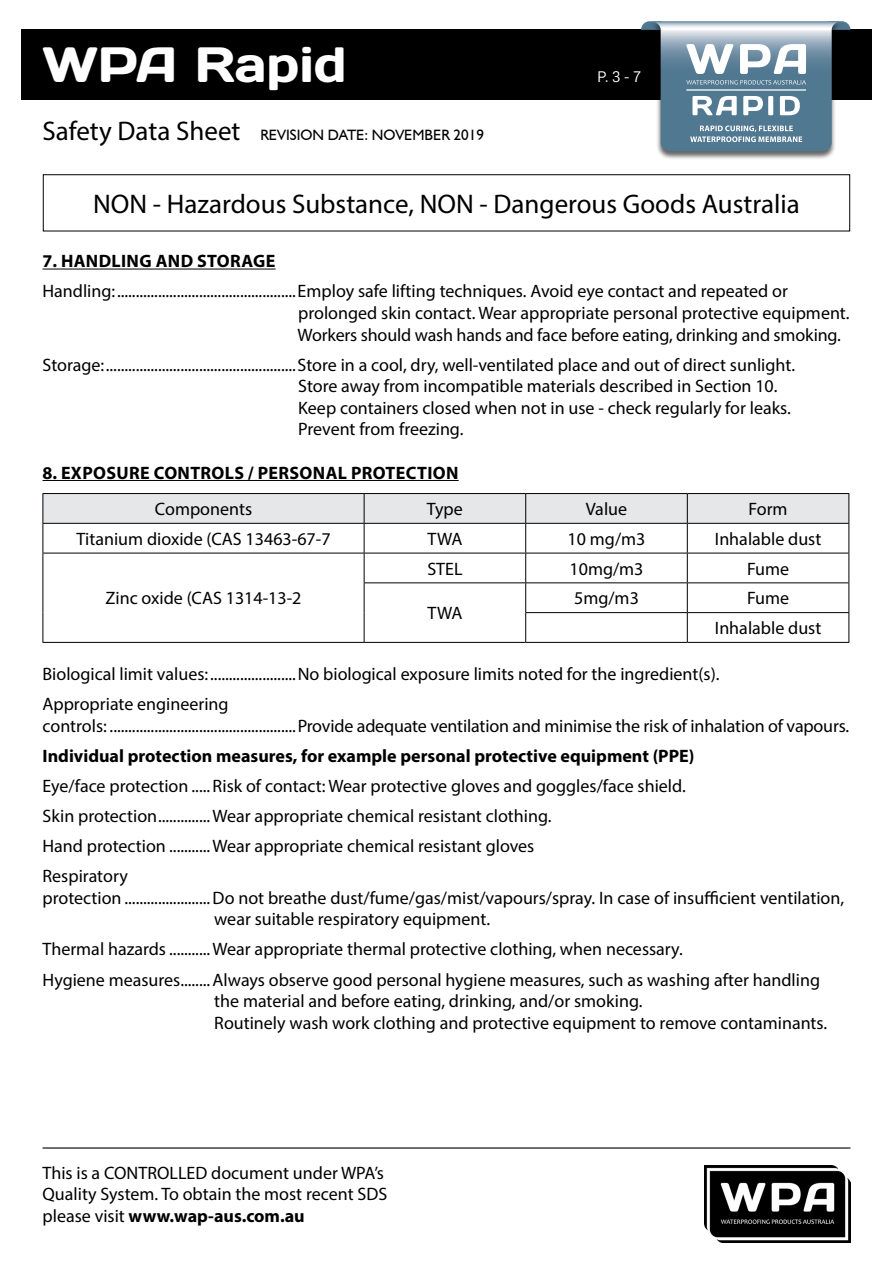
<style>
.page{position:relative;width:893px;height:1263px;background:#fff}
.page>*{position:absolute;margin:0;border:0;box-sizing:border-box;transform-origin:0 0}
.t1{font:49.5px "Days";color:#fff}
.t2{font:27px "Myriad Pro";color:#000}
.t3{font:18px/21.6px "Myriad Pro";color:#000}
.t4{font:700 18px "Myriad Pro";color:#000}
.t5{font:700 18px "Myriad Pro";letter-spacing:.02em;color:#000}
.t6{font:15px "Humanist 521 BT";color:#000}
.t7{font:15px "Flama";color:#fff}
.s1{font-weight:700}
</style>
<div class="page">
<div style="left:21px;top:30px;width:851px;height:70px;background:#000"></div>
<hr style="left:43px;top:1147px;width:807px;height:1px;background:#000">
<img style="left:704px;top:1165px;width:146px;height:77px">
<div style="left:43px;top:174px;width:807px;height:57px;border:1px solid #000"></div>
<div style="left:647px;top:21px;width:198px;height:139px;background:#000;opacity:.6"></div>
<svg style="left:641px;top:21px;width:209px;height:130px"></svg>
<hr style="left:43px;top:269px;width:233px;height:1px;background:#000">
<hr style="left:43px;top:480px;width:416px;height:1px;background:#000">
<hr style="left:43px;top:642px;width:321px;height:1px;background:#000">
<hr style="left:364px;top:642px;width:162px;height:1px;background:#000">
<hr style="left:526px;top:642px;width:161px;height:1px;background:#000">
<hr style="left:687px;top:642px;width:162px;height:1px;background:#000">
<svg style="left:43px;top:493px;width:806px;height:149px"></svg>
<h1 class="t1" style="left:43px;top:33px;width:306px">WPA Rapid</h1>
<p class="t6" style="left:260px;top:125px;width:225px">REVISION DATE: NOVEMBER 2019</p>
<h2 class="t2" style="left:43px;top:114px;width:199px">Safety Data Sheet</h2>
<p class="t7" style="left:597px;top:66px;width:45px">P. 3 - 7</p>
<h2 class="t2" style="left:93px;top:187px;width:708px">NON - Hazardous Substance, NON - Dangerous Goods Australia</h2>
<p class="t5" style="left:43px;top:249px;width:234px">7. HANDLING AND STORAGE</p>
<p class="t3" style="left:298px;top:280px;width:553px;text-indent:-255px">Handling:................................................Employ safe lifting techniques. Avoid eye contact and repeated or prolonged skin contact. Wear appropriate personal protective equipment.<br>Workers should wash hands and face before eating, drinking and smoking.</p>
<p class="t3" style="left:298px;top:353px;width:498px;text-indent:-256px">Storage:...................................................Store in a cool, dry, well-ventilated place and out of direct sunlight.<br>Store away from incompatible materials described in Section 10.<br>Keep containers closed when not in use - check regularly for leaks.<br>Prevent from freezing.</p>
<p class="t5" style="left:43px;top:461px;width:417px">8. EXPOSURE CONTROLS / PERSONAL PROTECTION</p>
<p class="t3" style="left:155px;top:498px;width:99px">Components</p>
<p class="t3" style="left:427px;top:498px;width:37px">Type</p>
<p class="t3" style="left:586px;top:498px;width:43px">Value</p>
<p class="t3" style="left:749px;top:498px;width:41px">Form</p>
<p class="t3" style="left:76px;top:528px;width:256px">Titanium dioxide (CAS 13463-67-7</p>
<p class="t3" style="left:427px;top:528px;width:36px">TWA</p>
<p class="t3" style="left:568px;top:528px;width:79px">10 mg/m3</p>
<p class="t3" style="left:715px;top:528px;width:108px">Inhalable dust</p>
<p class="t3" style="left:427px;top:558px;width:37px">STEL</p>
<p class="t3" style="left:570px;top:558px;width:75px">10mg/m3</p>
<p class="t3" style="left:747px;top:558px;width:44px">Fume</p>
<p class="t3" style="left:427px;top:602px;width:36px">TWA</p>
<p class="t3" style="left:106px;top:587px;width:198px">Zinc oxide (CAS 1314-13-2</p>
<p class="t3" style="left:574px;top:587px;width:66px">5mg/m3</p>
<p class="t3" style="left:715px;top:583px;width:108px;line-height:29.7px;text-align:center">Fume<br>Inhalable dust</p>
<p class="t3" style="left:43px;top:658px;width:678px;line-height:30.2px">Biological limit values:.......................No biological exposure limits noted for the ingredient(s).<br>Appropriate engineering</p>
<p class="t3" style="left:43px;top:714px;width:808px">controls: ..................................................Provide adequate ventilation and minimise the risk of inhalation of vapours.</p>
<p class="t4" style="left:43px;top:744px;width:653px">Individual protection measures, for example personal protective equipment (PPE)</p>
<p class="t3" style="left:43px;top:770px;width:645px;line-height:30.2px">Eye/face protection .....Risk of contact: Wear protective gloves and goggles/face shield.<br>Skin protection..............Wear appropriate chemical resistant clothing.<br>Hand protection ...........Wear appropriate chemical resistant gloves<br>Respiratory</p>
<p class="t3" style="left:214px;top:887px;width:631px;text-indent:-172px">protection .......................Do not breathe dust/fume/gas/mist/vapours/spray. In case of insufficient ventilation, wear suitable respiratory equipment.</p>
<p class="t3" style="left:43px;top:934px;width:779px;line-height:30.2px">Thermal hazards ...........Wear appropriate thermal protective clothing, when necessary.<br>Hygiene measures........Always observe good personal hygiene measures, such as washing after handling</p>
<p class="t3" style="left:214px;top:990px;width:614px">the material and before eating, drinking, and/or smoking.<br>Routinely wash work clothing and protective equipment to remove contaminants.</p>
<p class="t3" style="left:43px;top:1161px;width:346px">This is a CONTROLLED document under WPA’s<br>Quality System. To obtain the most recent SDS please visit <span class="s1">www.wap-aus.com.au</span></p>
</div>
